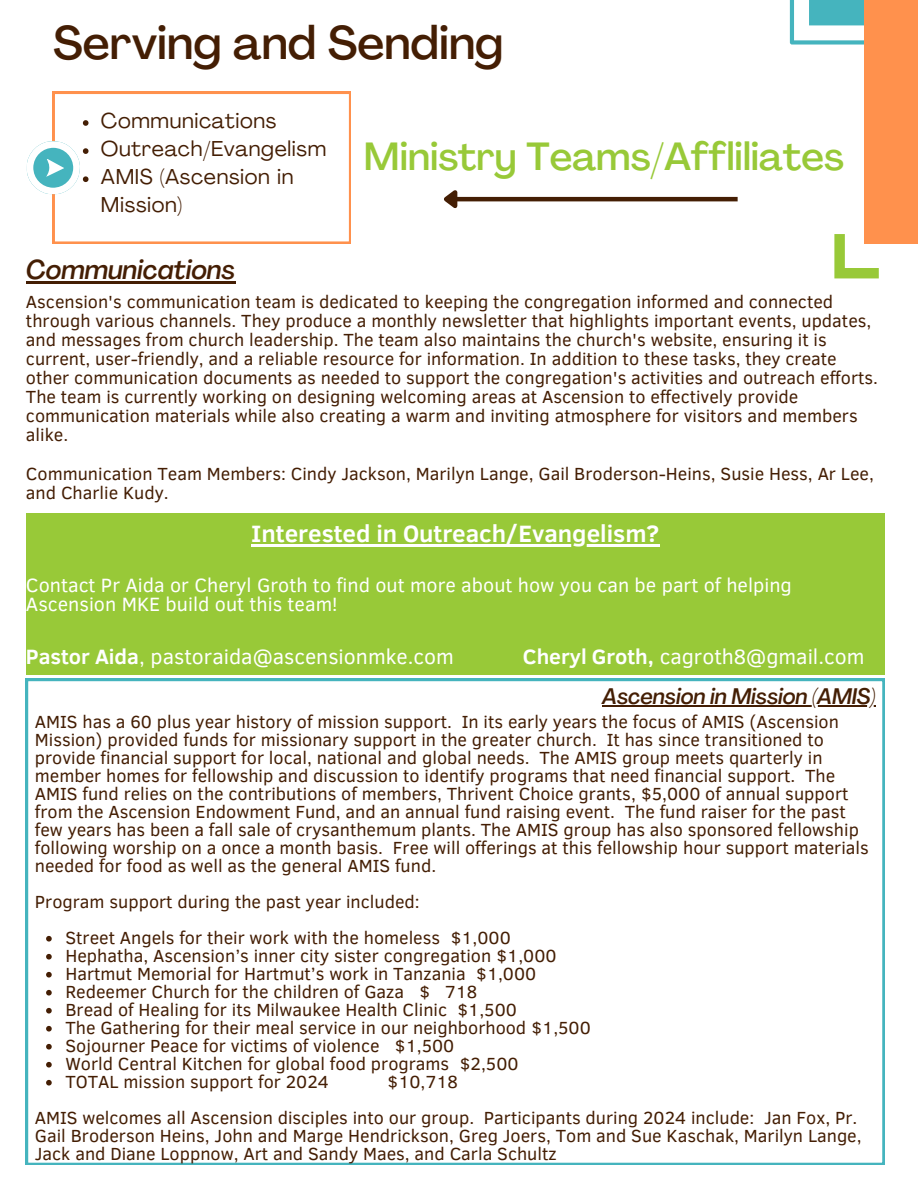
<style>
.page{position:relative;width:918px;height:1188px;background:#fff}
.page>*{position:absolute;margin:0;border:0;box-sizing:border-box;transform-origin:0 0}
.t1{font:500 46.35px "Agrandir";color:#441e04}
.t2{font:500 38.85px "Agrandir";color:#98c938}
.t3{font:italic 500 27px "Agrandir";color:#441e04}
.t4{font:700 24.3px "Clear Sans";color:#fff}
.t5{font:italic 500 22.2px "Agrandir";color:#441e04}
.t6{font:21.3px "Clear Sans";color:#fff}
.t7{font:21.3px/28.2px "Agrandir";letter-spacing:.03em;color:#441e04}
.t8{font:19.8px/19.2px "Clear Sans";color:#fff}
.t9{font:18px/18px "Clear Sans";color:#441e04}
.s1{font-weight:700}
</style>
<div class="page">
<svg style="left:790px;top:0;width:75px;height:45px"></svg>
<div style="left:865px;top:0;width:53px;height:244px;background:#ff914d"></div>
<svg style="left:834px;top:234px;width:45px;height:44px"></svg>
<svg style="left:53px;top:92px;width:298px;height:152px"></svg>
<svg style="left:83px;top:120px;width:6px;height:6px"></svg>
<svg style="left:26px;top:141px;width:63px;height:54px"></svg>
<svg style="left:26px;top:679px;width:858px;height:486px"></svg>
<hr style="left:456px;top:197px;width:282px;height:4px;background:#441e04">
<svg style="left:444px;top:190px;width:17px;height:19px"></svg>
<hr style="left:26px;top:281px;width:209px;height:3px;background:#441e04">
<hr style="left:602px;top:705px;width:274px;height:2px;background:#441e04">
<svg style="left:46px;top:936px;width:6px;height:6px"></svg>
<svg style="left:46px;top:954px;width:6px;height:6px"></svg>
<svg style="left:46px;top:972px;width:6px;height:6px"></svg>
<svg style="left:46px;top:990px;width:6px;height:6px"></svg>
<svg style="left:46px;top:1008px;width:6px;height:6px"></svg>
<svg style="left:46px;top:1026px;width:6px;height:6px"></svg>
<svg style="left:46px;top:1044px;width:6px;height:6px"></svg>
<svg style="left:46px;top:1062px;width:6px;height:6px"></svg>
<svg style="left:46px;top:1080px;width:6px;height:6px"></svg>
<div style="left:26px;top:513px;width:858px;height:162px;background:#98c938"></div>
<hr style="left:251px;top:545px;width:408px;height:2px;background:#fff">
<p class="t1" style="left:53px;top:24px;width:452px">Serving and Sending</p>
<h1 class="t7" style="left:101px;top:109px;width:177px">Communications</h1>
<p class="t7" style="left:101px;top:137px;width:227px">Outreach/Evangelism</p>
<p class="t7" style="left:101px;top:165px;width:194px">AMIS (Ascension in<br>Mission)</p>
<p class="t3" style="left:26px;top:259px;width:211px">Communications</p>
<p class="t2" style="left:364px;top:141px;width:482px">Ministry Teams/Affliliates</p>
<p class="t9" style="left:26px;top:291px;width:854px;line-height:19.2px">Ascension's communication team is dedicated to keeping the congregation informed and connected through various channels. They produce a monthly newsletter that highlights important events, updates, and messages from church leadership. The team also maintains the church's website, ensuring it is current, user-friendly, and a reliable resource for information. In addition to these tasks, they create other communication documents as needed to support the congregation's activities and outreach efforts.</p>
<p class="t9" style="left:26px;top:386px;width:833px;line-height:19.2px">The team is currently working on designing welcoming areas at Ascension to effectively provide communication materials while also creating a warm and inviting atmosphere for visitors and members alike.</p>
<h3 class="t9" style="left:26px;top:463px;width:849px;line-height:19.2px">Communication Team Members: Cindy Jackson, Marilyn Lange, Gail Broderson-Heins, Susie Hess, Ar Lee, and Charlie Kudy.</h3>
<p class="t4" style="left:251px;top:516px;width:410px">Interested in Outreach/Evangelism?</p>
<p class="t8" style="left:26px;top:574px;width:767px">Contact Pr Aida or Cheryl Groth to find out more about how you can be part of helping<br>Ascension MKE build out this team!</p>
<p class="t6" style="left:26px;top:641px;width:430px"><span class="s1">Pastor Aida</span>, pastoraida@ascensionmke.com</p>
<p class="t6" style="left:523px;top:641px;width:343px"><span class="s1">Cheryl Groth,</span> cagroth8@gmail.com</p>
<h2 class="t5" style="left:602px;top:687px;width:275px">Ascension in Mission (AMIS)</h2>
<p class="t9" style="left:35px;top:712px;width:836px">AMIS has a 60 plus year history of mission support. In its early years the focus of AMIS (Ascension Mission) provided funds for missionary support in the greater church. It has since transitioned to provide financial support for local, national and global needs. The AMIS group meets quarterly in member homes for fellowship and discussion to identify programs that need financial support. The AMIS fund relies on the contributions of members, Thrivent Choice grants, $5,000 of annual support from the Ascension Endowment Fund, and an annual fund raising event. The fund raiser for the past few years has been a fall sale of crysanthemum plants. The AMIS group has also sponsored fellowship following worship on a once a month basis. Free will offerings at this fellowship hour support materials needed for food as well as the general AMIS fund.</p>
<p class="t9" style="left:35px;top:892px;width:386px">Program support during the past year included:</p>
<p class="t9" style="left:65px;top:928px;width:447px">Street Angels for their work with the homeless $1,000</p>
<h4 class="t9" style="left:65px;top:946px;width:493px">Hephatha, Ascension’s inner city sister congregation $1,000</h4>
<h5 class="t9" style="left:65px;top:964px;width:472px">Hartmut Memorial for Hartmut’s work in Tanzania $1,000</h5>
<h5 class="t9" style="left:65px;top:982px;width:413px">Redeemer Church for the children of Gaza $ 718</h5>
<h4 class="t9" style="left:65px;top:1000px;width:453px">Bread of Healing for its Milwaukee Health Clinic $1,500</h4>
<p class="t9" style="left:65px;top:1018px;width:527px">The Gathering for their meal service in our neighborhood $1,500</p>
<p class="t9" style="left:65px;top:1036px;width:390px">Sojourner Peace for victims of violence $1,500</p>
<p class="t9" style="left:65px;top:1054px;width:455px">World Central Kitchen for global food programs $2,500</p>
<p class="t9" style="left:65px;top:1072px;width:265px">TOTAL mission support for 2024</p>
<p class="t9" style="left:387px;top:1072px;width:72px">$10,718</p>
<p class="t9" style="left:35px;top:1108px;width:828px">AMIS welcomes all Ascension disciples into our group. Participants during 2024 include: Jan Fox, Pr.<br>Gail Broderson Heins, John and Marge Hendrickson, Greg Joers, Tom and Sue Kaschak, Marilyn Lange,<br>Jack and Diane Loppnow, Art and Sandy Maes, and Carla Schultz</p>
</div>
